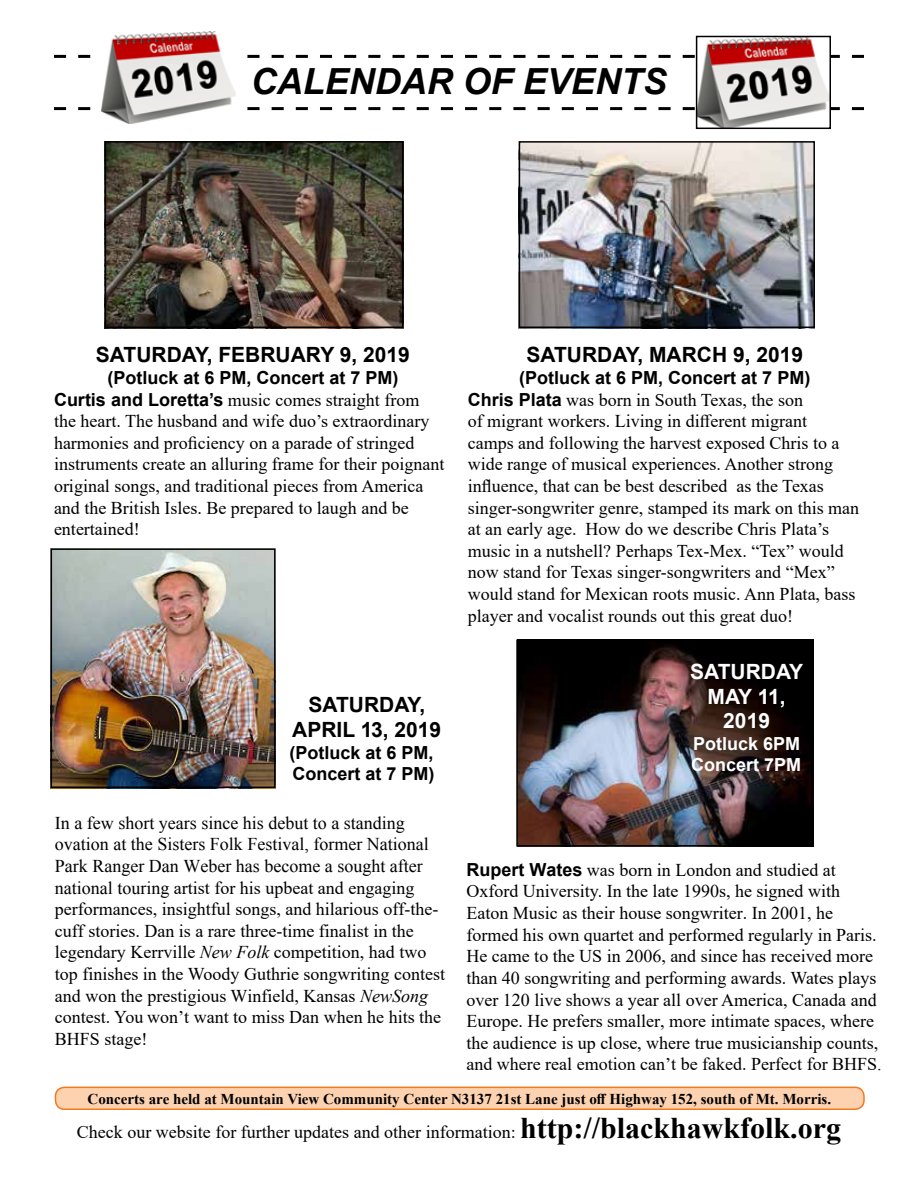
<style>
.page{position:relative;width:918px;height:1188px;background:#fff}
.page>*{position:absolute;margin:0;border:0;box-sizing:border-box;transform-origin:0 0}
.t1{font:italic 700 36px "Arial";color:#000}
.t2{font:700 21px/25.2px "Arial";color:#000;text-align:center}
.t3{font:700 21px/24.5px "Arial";color:#fff;text-align:center}
.t4{font:18px/21.6px "Times New Roman";color:#000}
.t5{font:700 18px/21.6px "Arial";color:#000}
.t6{font:700 18px/21.6px "Arial";color:#fff}
.t7{font:700 15px "Times New Roman";color:#000}
.s1{font-family:"Arial";font-weight:700}
.s2{font-style:italic}
.s3{font-weight:700;font-size:30px}
</style>
<div class="page">
<svg style="left:54px;top:55px;width:810px;height:3px"></svg>
<svg style="left:54px;top:107px;width:810px;height:3px"></svg>
<div style="left:55px;top:1087px;width:809px;height:22px;background:#fdd2b0;border-radius:9px"></div>
<div style="left:55px;top:1087px;width:810px;height:23px;border:2px solid #f47920;border-radius:9px"></div>
<img style="left:108px;top:144px;width:293px;height:181px">
<div style="left:105px;top:141px;width:299px;height:187px;border:2px solid #000"></div>
<img style="left:101px;top:32px;width:134px;height:91px">
<img style="left:519px;top:643px;width:291px;height:201px">
<div style="left:516px;top:640px;width:297px;height:207px;border:2px solid #000"></div>
<img style="left:699px;top:39px;width:129px;height:87px">
<div style="left:696px;top:36px;width:135px;height:93px;border:2px solid #000"></div>
<img style="left:54px;top:551px;width:219px;height:234px">
<div style="left:51px;top:548px;width:225px;height:240px;border:2px solid #000"></div>
<img style="left:522px;top:144px;width:290px;height:181px">
<div style="left:519px;top:141px;width:296px;height:187px;border:2px solid #000"></div>
<h1 class="t1" style="left:251px;top:57px;width:418px">CALENDAR OF EVENTS</h1>
<p class="t2" style="left:96px;top:343px;width:315px">SATURDAY, FEBRUARY 9, 2019</p>
<p class="t5" style="left:107px;top:367px;width:293px">(Potluck at 6 PM, Concert at 7 PM)</p>
<p class="t4" style="left:54px;top:388px;width:392px"><span class="s1">Curtis and Loretta’s</span> music comes straight from the heart. The husband and wife duo’s extraordinary harmonies and proficiency on a parade of stringed instruments create an alluring frame for their poignant original songs, and traditional pieces from America and the British Isles. Be prepared to laugh and be entertained!</p>
<p class="t2" style="left:292px;top:692px;width:151px">SATURDAY,<br>APRIL 13, 2019</p>
<p class="t5" style="left:290px;top:742px;width:146px">(Potluck at 6 PM,<br>Concert at 7 PM)</p>
<p class="t4" style="left:55px;top:812px;width:392px">In a few short years since his debut to a standing ovation at the Sisters Folk Festival, former National Park Ranger Dan Weber has become a sought after national touring artist for his upbeat and engaging performances, insightful songs, and hilarious off-the&shy;cuff stories. Dan is a rare three-time finalist in the legendary Kerrville <span class="s2">New Folk</span> competition, had two top finishes in the Woody Guthrie songwriting contest and won the prestigious Winfield, Kansas <span class="s2">NewSong </span>contest. You won’t want to miss Dan when he hits the BHFS stage!</p>
<p class="t2" style="left:527px;top:343px;width:278px">SATURDAY, MARCH 9, 2019</p>
<p class="t5" style="left:519px;top:367px;width:293px">(Potluck at 6 PM, Concert at 7 PM)</p>
<p class="t4" style="left:468px;top:388px;width:393px"><span class="s1">Chris Plata</span> was born in South Texas, the son<br>of migrant workers. Living in different migrant<br>camps and following the harvest exposed Chris to a wide range of musical experiences. Another strong influence, that can be best described as the Texas singer-songwriter genre, stamped its mark on this man at an early age. How do we describe Chris Plata’s music in a nutshell? Perhaps Tex-Mex. “Tex” would now stand for Texas singer-songwriters and “Mex” would stand for Mexican roots music. Ann Plata, bass player and vocalist rounds out this great duo!</p>
<p class="t3" style="left:690px;top:660px;width:115px">SATURDAY<br>MAY 11,<br>2019</p>
<p class="t6" style="left:691px;top:733px;width:112px">Potluck 6PM<br>Concert 7PM</p>
<p class="t4" style="left:466px;top:859px;width:417px"><span class="s1">Rupert Wates</span> was born in London and studied at Oxford University. In the late 1990s, he signed with Eaton Music as their house songwriter. In 2001, he formed his own quartet and performed regularly in Paris.<br>He came to the US in 2006, and since has received more than 40 songwriting and performing awards. Wates plays over 120 live shows a year all over America, Canada and Europe. He prefers smaller, more intimate spaces, where the audience is up close, where true musicianship counts, and where real emotion can’t be faked. Perfect for BHFS.</p>
<p class="t7" style="left:88px;top:1088px;width:745px">Concerts are held at Mountain View Community Center N3137 21st Lane just off Highway 152, south of Mt. Morris.</p>
<p class="t4" style="left:77px;top:1121px;width:766px">Check our website for further updates and other information: <span class="s3">http://blackhawkfolk.org</span></p>
</div>
